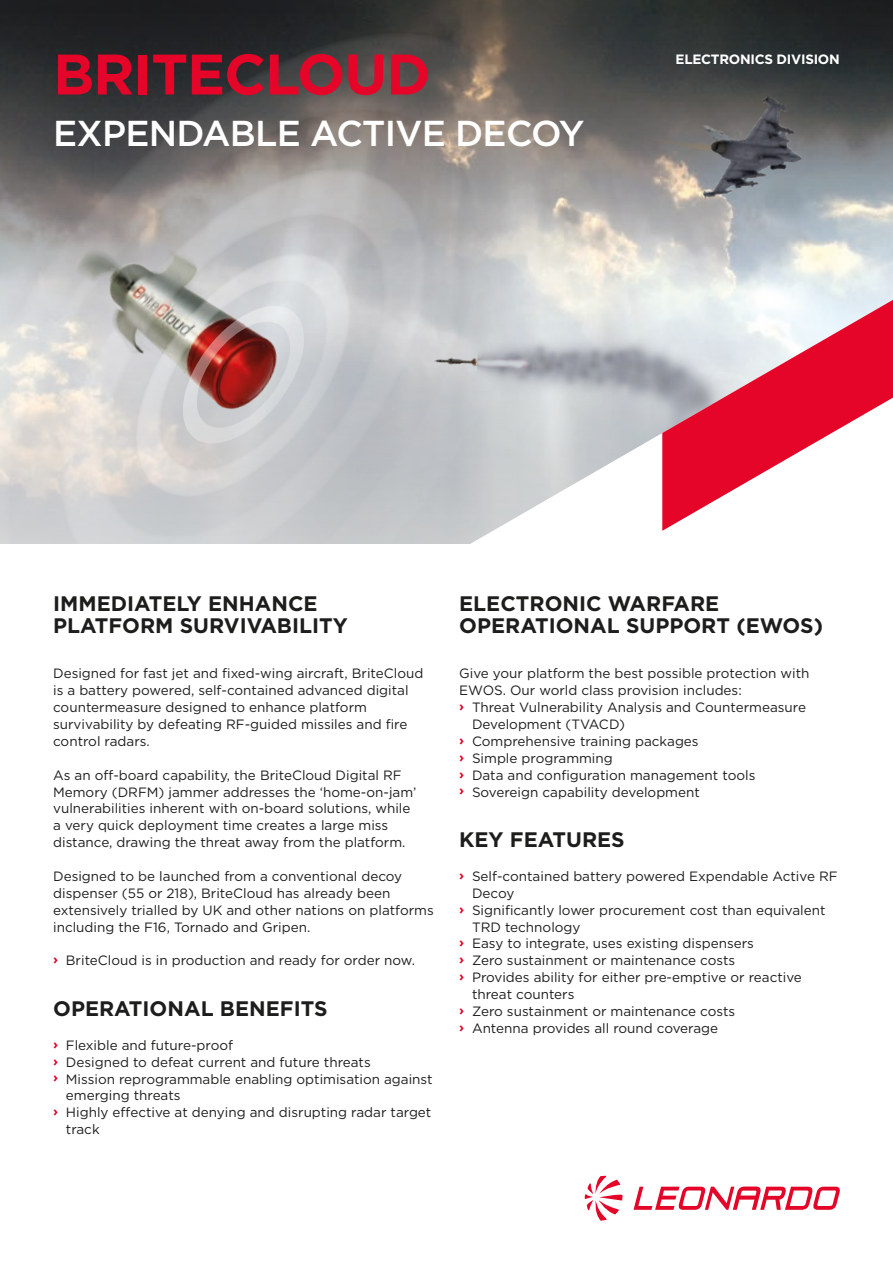
<style>
.page{position:relative;width:893px;height:1263px;background:#fff}
.page>*{position:absolute;margin:0;border:0;box-sizing:border-box;transform-origin:0 0}
.t1{font:700 57px "Gotham";letter-spacing:-.02em;color:#e40528}
.t2{font:500 36px "Gotham";letter-spacing:-.02em;color:#fff}
.t3{font:700 21px/22.5px "Gotham";color:#1d1d1b}
.t4{font:13.5px/16.8px "Gotham";color:#1d1d1b}
.t5{font:700 13.5px "Gotham";letter-spacing:-.02em;color:#fff}
.s1{font-weight:700;color:#e40528}
</style>
<div class="page">
<img style="left:586px;top:0;width:307px;height:300px">
<svg style="left:0;top:0;width:586px;height:31px;background:#2c2c2b"></svg>
<img style="left:0;top:31px;width:586px;height:513px">
<img style="left:474px;top:285px;width:283px;height:15px">
<img style="left:433px;top:356px;width:26px;height:11px">
<img style="left:637px;top:25px;width:237px;height:240px">
<svg style="left:613px;top:132px;width:105px;height:21px;background:#73706f"></svg>
<svg style="left:459px;top:300px;width:203px;height:244px"></svg>
<svg style="left:662px;top:300px;width:231px;height:231px"></svg>
<svg style="left:633px;top:1186px;width:207px;height:24px"></svg>
<svg style="left:585px;top:1176px;width:38px;height:45px"></svg>
<h1 class="t1" style="left:53px;top:37px;width:379px">BRITECLOUD</h1>
<h2 class="t2" style="left:53px;top:109px;width:533px">EXPENDABLE ACTIVE DECOY</h2>
<p class="t5" style="left:676px;top:50px;width:166px">ELECTRONICS DIVISION</p>
<h3 class="t3" style="left:53px;top:592px;width:296px">IMMEDIATELY ENHANCE<br>PLATFORM SURVIVABILITY</h3>
<p class="t4" style="left:53px;top:665px;width:372px">Designed for fast jet and fixed-wing aircraft, BriteCloud is a battery powered, self-contained advanced digital countermeasure designed to enhance platform survivability by defeating RF-guided missiles and fire control radars.</p>
<p class="t4" style="left:53px;top:766px;width:365px">As an off-board capability, the BriteCloud Digital RF Memory (DRFM) jammer addresses the ‘home-on-jam’ vulnerabilities inherent with on-board solutions, while a very quick deployment time creates a large miss distance, drawing the threat away from the platform.</p>
<p class="t4" style="left:53px;top:867px;width:382px">Designed to be launched from a conventional decoy dispenser (55 or 218), BriteCloud has already been extensively trialled by UK and other nations on platforms including the F16, Tornado and Gripen.</p>
<p class="t4" style="left:53px;top:952px;width:363px"><span class="s1">›</span> BriteCloud is in production and ready for order now.</p>
<h3 class="t3" style="left:53px;top:997px;width:276px">OPERATIONAL BENEFITS</h3>
<p class="t4" style="left:53px;top:1036px;width:181px"><span class="s1">›</span> Flexible and future-proof</p>
<p class="t4" style="left:53px;top:1053px;width:319px"><span class="s1">›</span> Designed to defeat current and future threats</p>
<p class="t4" style="left:53px;top:1070px;width:381px"><span class="s1">›</span> Mission reprogrammable enabling optimisation against</p>
<p class="t4" style="left:66px;top:1087px;width:116px">emerging threats</p>
<p class="t4" style="left:53px;top:1104px;width:380px"><span class="s1">›</span> Highly effective at denying and disrupting radar target</p>
<p class="t4" style="left:66px;top:1121px;width:35px">track</p>
<h3 class="t3" style="left:459px;top:592px;width:365px">ELECTRONIC WARFARE<br>OPERATIONAL SUPPORT (EWOS)</h3>
<p class="t4" style="left:459px;top:665px;width:352px">Give your platform the best possible protection with</p>
<p class="t4" style="left:459px;top:682px;width:284px">EWOS. Our world class provision includes:</p>
<p class="t4" style="left:459px;top:699px;width:348px"><span class="s1">›</span> Threat Vulnerability Analysis and Countermeasure</p>
<p class="t4" style="left:472px;top:716px;width:154px">Development (TVACD)</p>
<p class="t4" style="left:459px;top:732px;width:241px"><span class="s1">›</span> Comprehensive training packages</p>
<p class="t4" style="left:459px;top:749px;width:155px"><span class="s1">›</span> Simple programming</p>
<p class="t4" style="left:459px;top:766px;width:298px"><span class="s1">›</span> Data and configuration management tools</p>
<p class="t4" style="left:459px;top:783px;width:242px"><span class="s1">›</span> Sovereign capability development</p>
<h3 class="t3" style="left:459px;top:828px;width:167px">KEY FEATURES</h3>
<p class="t4" style="left:459px;top:867px;width:380px"><span class="s1">›</span> Self-contained battery powered Expendable Active RF</p>
<p class="t4" style="left:472px;top:884px;width:44px">Decoy</p>
<p class="t4" style="left:459px;top:901px;width:368px"><span class="s1">›</span> Significantly lower procurement cost than equivalent</p>
<p class="t4" style="left:472px;top:918px;width:110px">TRD technology</p>
<p class="t4" style="left:459px;top:935px;width:296px"><span class="s1">›</span> Easy to integrate, uses existing dispensers</p>
<p class="t4" style="left:459px;top:952px;width:278px"><span class="s1">›</span> Zero sustainment or maintenance costs</p>
<p class="t4" style="left:459px;top:969px;width:344px"><span class="s1">›</span> Provides ability for either pre-emptive or reactive</p>
<p class="t4" style="left:472px;top:986px;width:104px">threat counters</p>
<p class="t4" style="left:459px;top:1002px;width:278px"><span class="s1">›</span> Zero sustainment or maintenance costs</p>
<p class="t4" style="left:459px;top:1019px;width:260px"><span class="s1">›</span> Antenna provides all round coverage</p>
</div>
